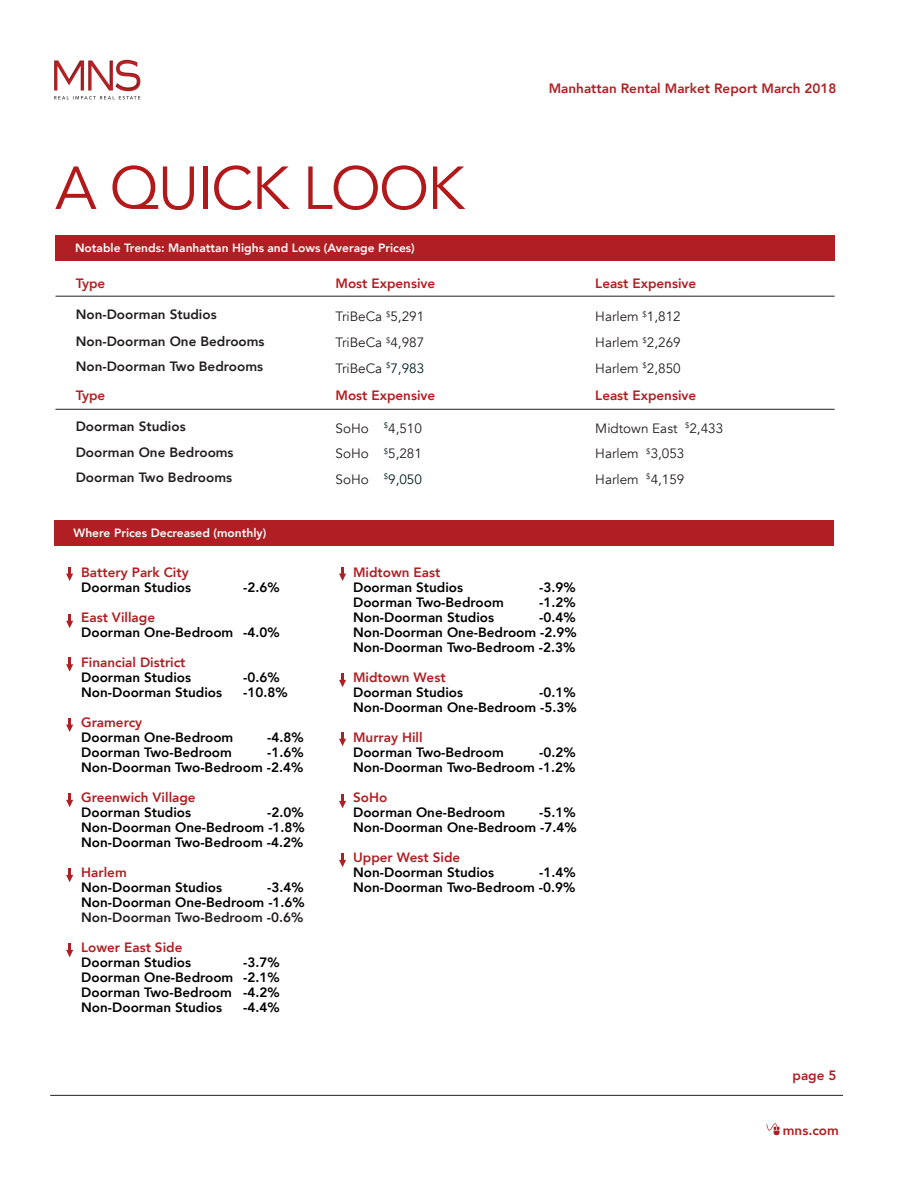
<style>
.page{position:relative;width:918px;height:1188px;background:#fff}
.page>*{position:absolute;margin:0;border:0;box-sizing:border-box;transform-origin:0 0}
.t1{font:60px "Avenir";letter-spacing:-.03em;color:#b1191b}
.t2{font:800 13.5px/15px "Avenir";color:#000;text-align:right}
.t3{font:800 13.5px "Avenir";color:#b01f23}
.t4{font:800 13.5px "Avenir";color:#231f20}
.t5{font:13.5px "Avenir";color:#231f20}
.t6{font:13.5px "Avenir";color:#051f23}
.t7{font:800 12px "Avenir";color:#fff}
.s1{color:#051f23}
.s2{color:#231f20}
</style>
<div class="page">
<img style="left:54px;top:61px;width:30px;height:30px">
<img style="left:55px;top:62px;width:28px;height:27px">
<img style="left:69px;top:61px;width:15px;height:18px">
<img style="left:57px;top:62px;width:25px;height:21px">
<img style="left:88px;top:61px;width:25px;height:30px">
<img style="left:90px;top:62px;width:1px;height:27px">
<img style="left:99px;top:89px;width:11px;height:2px">
<img style="left:91px;top:62px;width:21px;height:27px">
<img style="left:115px;top:60px;width:25px;height:31px">
<svg style="left:54px;top:96px;width:86px;height:4px"></svg>
<hr style="left:50px;top:1095px;width:793px;height:1px;background:#231f20">
<svg style="left:766px;top:1123px;width:14px;height:12px"></svg>
<svg style="left:66px;top:567px;width:7px;height:14px"></svg>
<svg style="left:339px;top:567px;width:7px;height:14px"></svg>
<svg style="left:339px;top:853px;width:7px;height:14px"></svg>
<svg style="left:339px;top:673px;width:7px;height:14px"></svg>
<svg style="left:339px;top:732px;width:7px;height:14px"></svg>
<svg style="left:339px;top:794px;width:7px;height:14px"></svg>
<svg style="left:66px;top:614px;width:7px;height:14px"></svg>
<svg style="left:66px;top:657px;width:7px;height:15px"></svg>
<svg style="left:66px;top:793px;width:7px;height:14px"></svg>
<svg style="left:66px;top:718px;width:7px;height:14px"></svg>
<svg style="left:66px;top:943px;width:7px;height:14px"></svg>
<svg style="left:66px;top:868px;width:7px;height:14px"></svg>
<div style="left:54px;top:520px;width:779px;height:26px;background:#b01f23"></div>
<div style="left:56px;top:235px;width:779px;height:26px;background:#b01f23"></div>
<hr style="left:56px;top:296px;width:779px;height:1px;background:#231f20">
<hr style="left:56px;top:409px;width:779px;height:1px;background:#231f20">
<h1 class="t1" style="left:55px;top:149px;width:411px">A QUICK LOOK</h1>
<p class="t7" style="left:75px;top:240px;width:341px">Notable Trends: Manhattan Highs and Lows (Average Prices)</p>
<p class="t3" style="left:549px;top:79px;width:289px">Manhattan Rental Market Report March 2018</p>
<p class="t3" style="left:76px;top:274px;width:31px">Type</p>
<p class="t3" style="left:336px;top:274px;width:101px">Most Expensive</p>
<p class="t3" style="left:595px;top:274px;width:103px">Least Expensive</p>
<p class="t4" style="left:76px;top:306px;width:142px">Non-Doorman Studios</p>
<p class="t5" style="left:336px;top:308px;width:90px">TriBeCa <sup>$</sup>5,291</p>
<p class="t5" style="left:595px;top:308px;width:87px">Harlem <sup>$</sup>1,812</p>
<p class="t4" style="left:76px;top:332px;width:190px">Non-Doorman One Bedrooms</p>
<p class="t5" style="left:336px;top:334px;width:90px">TriBeCa <sup>$</sup>4,987</p>
<p class="t5" style="left:595px;top:334px;width:87px">Harlem <sup>$</sup>2,269</p>
<p class="t4" style="left:76px;top:358px;width:189px">Non-Doorman Two Bedrooms</p>
<p class="t5" style="left:336px;top:359px;width:90px">TriBeCa <sup>$</sup><span class="s1">7,983</span></p>
<p class="t5" style="left:595px;top:359px;width:87px">Harlem <sup>$</sup>2,850</p>
<p class="t3" style="left:76px;top:386px;width:31px">Type</p>
<p class="t3" style="left:336px;top:386px;width:101px">Most Expensive</p>
<p class="t3" style="left:595px;top:386px;width:103px">Least Expensive</p>
<p class="t4" style="left:76px;top:418px;width:111px">Doorman Studios</p>
<p class="t5" style="left:336px;top:419px;width:88px">SoHo <sup>$</sup>4,510</p>
<p class="t5" style="left:595px;top:419px;width:129px">Midtown East <sup>$</sup>2,433</p>
<p class="t4" style="left:76px;top:443px;width:159px">Doorman One Bedrooms</p>
<p class="t5" style="left:336px;top:445px;width:88px">SoHo <sup>$</sup>5,281</p>
<p class="t5" style="left:595px;top:445px;width:91px">Harlem <sup>$</sup>3,053</p>
<p class="t4" style="left:76px;top:469px;width:158px">Doorman Two Bedrooms</p>
<p class="t6" style="left:336px;top:470px;width:88px"><span class="s2">SoHo</span> <sup>$</sup>9,050</p>
<p class="t5" style="left:595px;top:470px;width:91px">Harlem <sup>$</sup>4,159</p>
<p class="t7" style="left:74px;top:525px;width:194px">Where Prices Decreased (monthly)</p>
<p class="t3" style="left:81px;top:564px;width:109px">Battery Park City</p>
<p class="t2" style="left:81px;top:580px;width:111px">Doorman Studios</p>
<p class="t2" style="left:243px;top:580px;width:38px">-2.6%</p>
<p class="t3" style="left:81px;top:609px;width:75px">East Village</p>
<p class="t2" style="left:81px;top:625px;width:200px">Doorman One-Bedroom -4.0%</p>
<p class="t3" style="left:81px;top:654px;width:106px">Financial District</p>
<p class="t2" style="left:81px;top:670px;width:111px">Doorman Studios</p>
<p class="t2" style="left:243px;top:670px;width:38px">-0.6%</p>
<p class="t2" style="left:81px;top:685px;width:142px">Non-Doorman Studios</p>
<p class="t2" style="left:243px;top:685px;width:46px">-10.8%</p>
<p class="t3" style="left:81px;top:714px;width:63px">Gramercy</p>
<p class="t2" style="left:81px;top:730px;width:154px">Doorman One-Bedroom</p>
<p class="t2" style="left:267px;top:730px;width:38px">-4.8%</p>
<p class="t2" style="left:81px;top:745px;width:152px">Doorman Two-Bedroom</p>
<p class="t2" style="left:81px;top:745px;width:224px">-1.6%<br>Non-Doorman Two-Bedroom -2.4%</p>
<p class="t3" style="left:81px;top:789px;width:116px">Greenwich Village</p>
<p class="t2" style="left:81px;top:805px;width:111px">Doorman Studios</p>
<p class="t2" style="left:81px;top:805px;width:225px;text-align:justify;text-indent:186px">-2.0% Non-Doorman One-Bedroom -1.8% Non-Doorman Two-Bedroom -4.2%</p>
<p class="t3" style="left:81px;top:864px;width:47px">Harlem</p>
<p class="t2" style="left:81px;top:880px;width:142px">Non-Doorman Studios</p>
<p class="t2" style="left:81px;top:880px;width:225px">-3.4%<br>Non-Doorman One-Bedroom -1.6%</p>
<p class="t4" style="left:81px;top:909px;width:224px">Non-Doorman Two-Bedroom -0.6%</p>
<p class="t3" style="left:81px;top:939px;width:103px">Lower East Side</p>
<p class="t2" style="left:81px;top:955px;width:111px">Doorman Studios</p>
<p class="t2" style="left:81px;top:955px;width:200px;text-align:justify;text-indent:162px">-3.7% Doorman One-Bedroom -2.1% Doorman Two-Bedroom -4.2% Non-Doorman Studios</p>
<p class="t2" style="left:243px;top:1000px;width:38px">-4.4%</p>
<p class="t3" style="left:353px;top:564px;width:89px">Midtown East</p>
<p class="t2" style="left:353px;top:580px;width:111px">Doorman Studios</p>
<p class="t2" style="left:539px;top:580px;width:38px">-3.9%</p>
<p class="t2" style="left:353px;top:595px;width:152px">Doorman Two-Bedroom</p>
<p class="t2" style="left:539px;top:595px;width:38px">-1.2%</p>
<p class="t2" style="left:353px;top:610px;width:142px">Non-Doorman Studios</p>
<p class="t2" style="left:353px;top:610px;width:225px;text-align:justify;text-indent:186px">-0.4% Non-Doorman One-Bedroom -2.9% Non-Doorman Two-Bedroom -2.3%</p>
<p class="t3" style="left:353px;top:669px;width:94px">Midtown West</p>
<p class="t2" style="left:353px;top:685px;width:111px">Doorman Studios</p>
<p class="t2" style="left:353px;top:685px;width:225px">-0.1%<br>Non-Doorman One-Bedroom -5.3%</p>
<p class="t3" style="left:353px;top:729px;width:71px">Murray Hill</p>
<p class="t2" style="left:353px;top:745px;width:152px">Doorman Two-Bedroom</p>
<p class="t2" style="left:353px;top:745px;width:224px">-0.2%<br>Non-Doorman Two-Bedroom -1.2%</p>
<p class="t3" style="left:353px;top:789px;width:36px">SoHo</p>
<p class="t2" style="left:353px;top:805px;width:154px">Doorman One-Bedroom</p>
<p class="t2" style="left:353px;top:805px;width:225px">-5.1%<br>Non-Doorman One-Bedroom -7.4%</p>
<p class="t3" style="left:353px;top:849px;width:109px">Upper West Side</p>
<p class="t2" style="left:353px;top:865px;width:142px">Non-Doorman Studios</p>
<p class="t2" style="left:353px;top:865px;width:224px">-1.4%<br>Non-Doorman Two-Bedroom -0.9%</p>
<p class="t3" style="left:793px;top:1067px;width:45px">page 5</p>
<p class="t3" style="left:783px;top:1121px;width:57px">mns.com</p>
</div>
